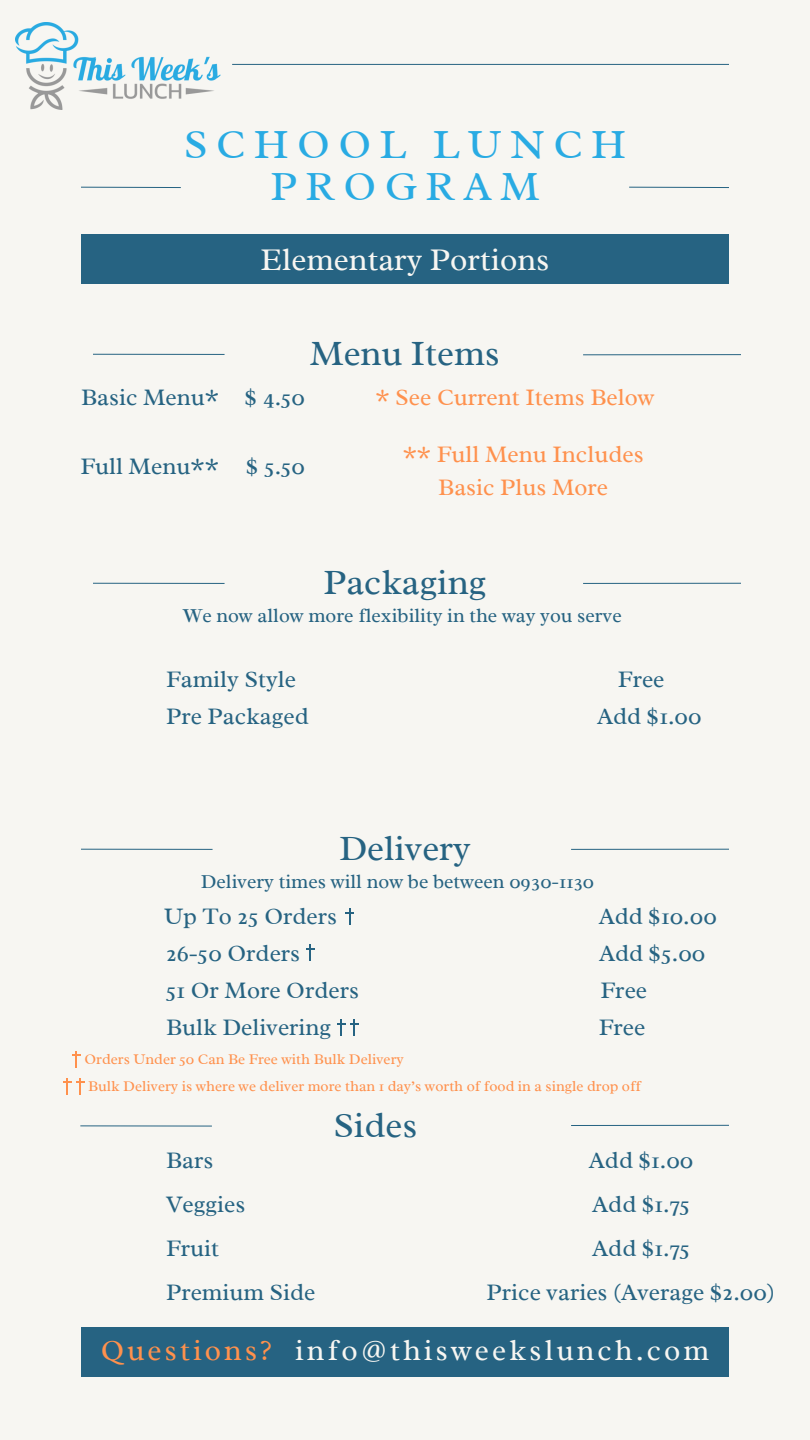
<style>
.page{position:relative;width:810px;height:1440px;background:#f7f6f2}
.page>*{position:absolute;margin:0;border:0;box-sizing:border-box;transform-origin:0 0}
.t1{font:42px/42px "Radley";letter-spacing:.2em;color:#29abe3;text-align:center}
.t2{font:36px "Radley";color:#266382}
.t3{font:32px "Radley";color:#f7f6f2}
.t4{font:30px "Radley";letter-spacing:.1em;color:#f7f6f2}
.t5{font:24px "Radley";color:#266382}
.t6{font:24px/33px "Radley";color:#ff914d;text-align:center}
.t7{font:20px "Radley";color:#266382}
.t8{font:15px "Radley";color:#ff914d}
.s1{color:#ff914d}
</style>
<div class="page">
<hr style="left:232px;top:64px;width:497px;height:1px;background:#266382">
<svg style="left:629px;top:186px;width:100px;height:2px"></svg>
<svg style="left:81px;top:186px;width:100px;height:2px"></svg>
<div style="left:81px;top:235px;width:648px;height:49px;background:#266382"></div>
<hr style="left:583px;top:354px;width:158px;height:1px;background:#266382">
<hr style="left:93px;top:354px;width:132px;height:1px;background:#266382">
<hr style="left:583px;top:583px;width:158px;height:1px;background:#266382">
<hr style="left:93px;top:583px;width:132px;height:1px;background:#266382">
<hr style="left:571px;top:849px;width:158px;height:1px;background:#266382">
<hr style="left:81px;top:849px;width:132px;height:1px;background:#266382">
<div style="left:81px;top:1327px;width:648px;height:49px;background:#266382"></div>
<hr style="left:571px;top:1125px;width:158px;height:1px;background:#266382">
<hr style="left:80px;top:1126px;width:132px;height:1px;background:#266382">
<img style="left:16px;top:22px;width:204px;height:88px">
<svg style="left:346px;top:908px;width:8px;height:16px"></svg>
<svg style="left:306px;top:944px;width:9px;height:17px"></svg>
<svg style="left:72px;top:1051px;width:8px;height:16px"></svg>
<svg style="left:63px;top:1078px;width:22px;height:16px"></svg>
<svg style="left:337px;top:1020px;width:22px;height:16px"></svg>
<p class="t1" style="left:184px;top:123px;width:444px">SCHOOL LUNCH<br>PROGRAM</p>
<h2 class="t3" style="left:261px;top:239px;width:290px">Elementary Portions</h2>
<p class="t5" style="left:81px;top:382px;width:140px">Basic Menu*</p>
<p class="t5" style="left:80px;top:451px;width:140px">Full Menu**</p>
<p class="t2" style="left:310px;top:331px;width:192px">Menu Items</p>
<h4 class="t5" style="left:245px;top:382px;width:62px">$ 4.50</h4>
<h4 class="t5" style="left:246px;top:451px;width:60px">$ 5.50</h4>
<h4 class="t6" style="left:375px;top:380px;width:281px">* See Current Items Below</h4>
<p class="t6" style="left:403px;top:438px;width:242px">** Full Menu Includes<br>Basic Plus More</p>
<h1 class="t2" style="left:323px;top:560px;width:164px">Packaging</h1>
<h2 class="t7" style="left:183px;top:603px;width:440px">We now allow more flexibility in the way you serve</h2>
<h4 class="t5" style="left:166px;top:664px;width:132px">Family Style</h4>
<h4 class="t5" style="left:166px;top:701px;width:144px">Pre Packaged</h4>
<p class="t2" style="left:339px;top:825px;width:133px">Delivery</p>
<h4 class="t5" style="left:618px;top:664px;width:48px">Free</h4>
<h4 class="t5" style="left:597px;top:701px;width:106px">Add $1.00</h4>
<p class="t7" style="left:201px;top:869px;width:395px">Delivery times will now be between 0930-1130</p>
<h3 class="t5" style="left:164px;top:901px;width:175px">Up To 25 Orders</h3>
<p class="t5" style="left:166px;top:938px;width:136px">26-50 Orders</p>
<h5 class="t5" style="left:166px;top:975px;width:195px">51 Or More Orders</h5>
<p class="t5" style="left:166px;top:1012px;width:167px">Bulk Delivering</p>
<h4 class="t8" style="left:85px;top:1049px;width:321px">Orders Under 50 Can Be Free with Bulk Delivery</h4>
<h4 class="t5" style="left:599px;top:901px;width:120px">Add $10.00</h4>
<h4 class="t5" style="left:599px;top:938px;width:108px">Add $5.00</h4>
<h4 class="t5" style="left:601px;top:975px;width:48px">Free</h4>
<h2 class="t5" style="left:599px;top:1012px;width:48px">Free</h2>
<p class="t8" style="left:88px;top:1076px;width:555px">Bulk Delivery is where we deliver more than 1 day’s worth of food in a single drop off</p>
<h5 class="t5" style="left:166px;top:1144px;width:49px">Bars</h5>
<h4 class="t5" style="left:166px;top:1189px;width:81px">Veggies</h4>
<h4 class="t5" style="left:166px;top:1233px;width:55px">Fruit</h4>
<h4 class="t5" style="left:166px;top:1276px;width:151px">Premium Side</h4>
<p class="t2" style="left:333px;top:1103px;width:85px">Sides</p>
<p class="t5" style="left:589px;top:1144px;width:106px">Add $1.00</p>
<h4 class="t5" style="left:592px;top:1189px;width:99px">Add $1.75</h4>
<h4 class="t5" style="left:592px;top:1233px;width:99px">Add $1.75</h4>
<h4 class="t5" style="left:487px;top:1276px;width:290px">Price varies (Average $2.00)</h4>
<p class="t4" style="left:101px;top:1331px;width:610px"><span class="s1">Questions?</span> info@thisweekslunch.com</p>
</div>
